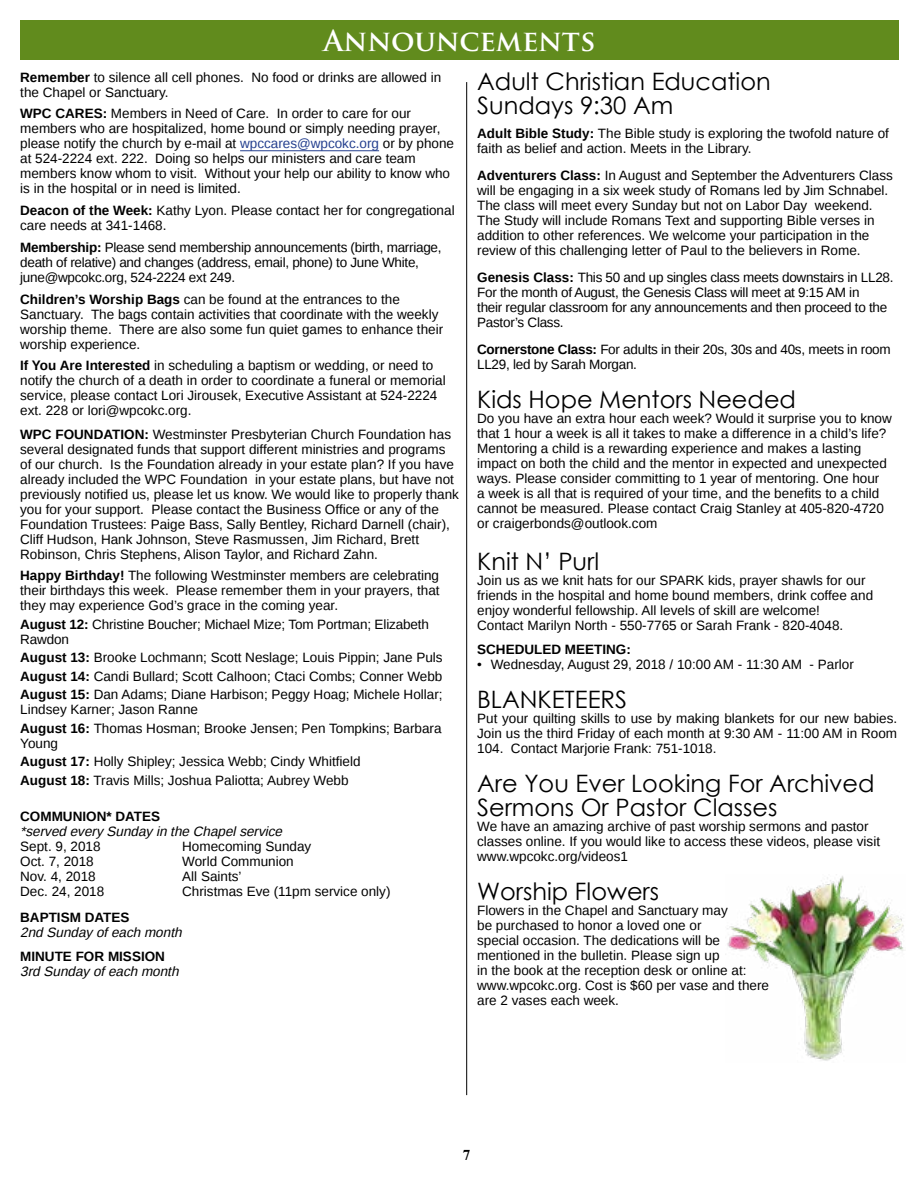
<style>
.page{position:relative;width:918px;height:1188px;background:#fff}
.page>*{position:absolute;margin:0;border:0;box-sizing:border-box;transform-origin:0 0}
.t1{font:700 28.5px "Trajan Pro";color:#fff}
.t2{font:24px/24px "Century Gothic";color:#000}
.t3{font:700 15px "Times New Roman";color:#000}
.t4{font:13.5px/15px "Liberation Sans";color:#000}
.t5{font:13.5px/15px "Liberation Sans";letter-spacing:-.02em;color:#000}
.t6{font:italic 13.5px "Liberation Sans";color:#000}
.t7{font:700 13.5px "Liberation Sans";color:#000}
.s1{font-weight:700}
.s2{color:#25408f}
</style>
<div class="page">
<hr style="left:466px;top:82px;width:1px;height:1013px;background:#000">
<div style="left:20px;top:20px;width:879px;height:40px;background:#618b1d"></div>
<img style="left:727px;top:874px;width:177px;height:187px">
<hr style="left:240px;top:150px;width:139px;height:1px;background:#25408f">
<h1 class="t1" style="left:323px;top:23px;width:274px">Announcements</h1>
<h2 class="t2" style="left:477px;top:69px;width:295px">Adult Christian Education<br>Sundays 9:30 Am</h2>
<p class="t4" style="left:477px;top:126px;width:413px"><span class="s1">Adult Bible Study:</span> The Bible study is exploring the twofold nature of faith as belief and action. Meets in the Library.</p>
<p class="t4" style="left:477px;top:168px;width:417px"><span class="s1">Adventurers Class:</span> In August and September the Adventurers Class will be engaging in a six week study of Romans led by Jim Schnabel.<br>The class will meet every Sunday but not on Labor Day weekend.<br>The Study will include Romans Text and supporting Bible verses in addition to other references. We welcome your participation in the review of this challenging letter of Paul to the believers in Rome.</p>
<p class="t5" style="left:477px;top:270px;width:418px"><span class="s1">Genesis Class:</span> This 50 and up singles class meets downstairs in LL28.<br>For the month of August, the Genesis Class will meet at 9:15 AM in<br>their regular classroom for any announcements and then proceed to the Pastor’s Class.</p>
<p class="t5" style="left:477px;top:342px;width:415px"><span class="s1">Cornerstone Class:</span> For adults in their 20s, 30s and 40s, meets in room<br>LL29, led by Sarah Morgan.</p>
<h2 class="t2" style="left:477px;top:387px;width:320px">Kids Hope Mentors Needed</h2>
<p class="t4" style="left:477px;top:411px;width:416px">Do you have an extra hour each week? Would it surprise you to know that 1 hour a week is all it takes to make a difference in a child’s life?<br>Mentoring a child is a rewarding experience and makes a lasting impact on both the child and the mentor in expected and unexpected ways. Please consider committing to 1 year of mentoring. One hour<br>a week is all that is required of your time, and the benefits to a child cannot be measured. Please contact Craig Stanley at 405-820-4720 or craigerbonds@outlook.com</p>
<h2 class="t2" style="left:477px;top:549px;width:124px">Knit N’ Purl</h2>
<p class="t4" style="left:477px;top:573px;width:397px">Join us as we knit hats for our SPARK kids, prayer shawls for our friends in the hospital and home bound members, drink coffee and enjoy wonderful fellowship. All levels of skill are welcome!<br>Contact Marilyn North - 550-7765 or Sarah Frank - 820-4048.</p>
<p class="t7" style="left:477px;top:640px;width:155px">SCHEDULED MEETING:</p>
<p class="t4" style="left:477px;top:657px;width:378px">• Wednesday, August 29, 2018 / 10:00 AM - 11:30 AM - Parlor</p>
<h2 class="t2" style="left:477px;top:687px;width:151px">BLANKETEERS</h2>
<p class="t4" style="left:477px;top:711px;width:422px;text-align:justify">Put your quilting skills to use by making blankets for our new babies.<br>Join us the third Friday of each month at 9:30 AM - 11:00 AM in Room 104. Contact Marjorie Frank: 751-1018.</p>
<h2 class="t2" style="left:477px;top:771px;width:399px">Are You Ever Looking For Archived<br>Sermons Or Pastor Classes</h2>
<p class="t4" style="left:477px;top:819px;width:404px">We have an amazing archive of past worship sermons and pastor classes online. If you would like to access these videos, please visit www.wpcokc.org/videos1</p>
<h2 class="t2" style="left:477px;top:879px;width:183px">Worship Flowers</h2>
<p class="t4" style="left:477px;top:903px;width:293px">Flowers in the Chapel and Sanctuary may<br>be purchased to honor a loved one or<br>special occasion. The dedications will be mentioned in the bulletin. Please sign up<br>in the book at the reception desk or online at: www.wpcokc.org. Cost is $60 per vase and there are 2 vases each week.</p>
<p class="t4" style="left:20px;top:70px;width:422px"><span class="s1">Remember</span> to silence all cell phones. No food or drinks are allowed in the Chapel or Sanctuary.</p>
<p class="t4" style="left:20px;top:107px;width:435px"><span class="s1">WPC CARES:</span> Members in Need of Care. In order to care for our members who are hospitalized, home bound or simply needing prayer, please notify the church by e-mail at <span class="s2">wpccares@wpcokc.org</span> or by phone at 524-2224 ext. 222. Doing so helps our ministers and care team members know whom to visit. Without your help our ability to know who is in the hospital or in need is limited.</p>
<p class="t4" style="left:20px;top:203px;width:436px"><span class="s1">Deacon of the Week:</span> Kathy Lyon. Please contact her for congregational care needs at 341-1468.</p>
<p class="t5" style="left:20px;top:240px;width:423px"><span class="s1">Membership:</span> Please send membership announcements (birth, marriage, death of relative) and changes (address, email, phone) to June White, june@wpcokc.org, 524-2224 ext 249.</p>
<p class="t4" style="left:20px;top:292px;width:424px"><span class="s1">Children’s Worship Bags</span> can be found at the entrances to the Sanctuary. The bags contain activities that coordinate with the weekly worship theme. There are also some fun quiet games to enhance their worship experience.</p>
<p class="t4" style="left:20px;top:359px;width:427px"><span class="s1">If You Are Interested</span> in scheduling a baptism or wedding, or need to notify the church of a death in order to coordinate a funeral or memorial service, please contact Lori Jirousek, Executive Assistant at 524-2224 ext. 228 or lori@wpcokc.org.</p>
<p class="t4" style="left:20px;top:427px;width:440px"><span class="s1">WPC FOUNDATION:</span> Westminster Presbyterian Church Foundation has several designated funds that support different ministries and programs of our church. Is the Foundation already in your estate plan? If you have already included the WPC Foundation in your estate plans, but have not previously notified us, please let us know. We would like to properly thank you for your support. Please contact the Business Office or any of the Foundation Trustees: Paige Bass, Sally Bentley, Richard Darnell (chair), Cliff Hudson, Hank Johnson, Steve Rasmussen, Jim Richard, Brett Robinson, Chris Stephens, Alison Taylor, and Richard Zahn.</p>
<p class="t4" style="left:20px;top:569px;width:421px;text-align:justify"><span class="s1">Happy Birthday!</span> The following Westminster members are celebrating their birthdays this week. Please remember them in your prayers, that they may experience God’s grace in the coming year.</p>
<p class="t4" style="left:20px;top:617px;width:410px"><span class="s1">August 12:</span> Christine Boucher; Michael Mize; Tom Portman; Elizabeth<br>Rawdon</p>
<p class="t4" style="left:20px;top:649px;width:424px;line-height:18.5px;text-align:justify"><span class="s1">August 13:</span> Brooke Lochmann; Scott Neslage; Louis Pippin; Jane Puls <span class="s1">August 14:</span> Candi Bullard; Scott Calhoon; Ctaci Combs; Conner Webb <span class="s1">August 15:</span> Dan Adams; Diane Harbison; Peggy Hoag; Michele Hollar;</p>
<p class="t4" style="left:20px;top:701px;width:423px;line-height:18.5px">Lindsey Karner; Jason Ranne<br><span class="s1">August 16:</span> Thomas Hosman; Brooke Jensen; Pen Tompkins; Barbara</p>
<p class="t4" style="left:20px;top:735px;width:342px;line-height:18.5px">Young<br><span class="s1">August 17:</span> Holly Shipley; Jessica Webb; Cindy Whitfield<br><span class="s1">August 18:</span> Travis Mills; Joshua Paliotta; Aubrey Webb</p>
<p class="t7" style="left:20px;top:807px;width:141px">COMMUNION* DATES</p>
<p class="t6" style="left:20px;top:824px;width:267px">*served every Sunday in the Chapelservice</p>
<p class="t4" style="left:20px;top:839px;width:82px">Sept. 9, 2018</p>
<p class="t4" style="left:182px;top:839px;width:131px">Homecoming Sunday</p>
<p class="t4" style="left:20px;top:854px;width:75px">Oct. 7, 2018</p>
<p class="t4" style="left:182px;top:854px;width:113px">World Communion</p>
<p class="t4" style="left:20px;top:869px;width:77px">Nov. 4, 2018</p>
<p class="t4" style="left:182px;top:869px;width:61px">All Saints’</p>
<p class="t4" style="left:20px;top:884px;width:86px">Dec. 24, 2018</p>
<p class="t4" style="left:182px;top:884px;width:210px">Christmas Eve (11pm service only)</p>
<p class="t7" style="left:20px;top:908px;width:111px">BAPTISM DATES</p>
<p class="t6" style="left:20px;top:925px;width:166px">2nd Sunday ofeach month</p>
<p class="t7" style="left:20px;top:947px;width:146px">MINUTE FOR MISSION</p>
<p class="t6" style="left:20px;top:964px;width:163px">3rd Sunday ofeach month</p>
<p class="t3" style="left:463px;top:1144px;width:9px">7</p>
</div>
